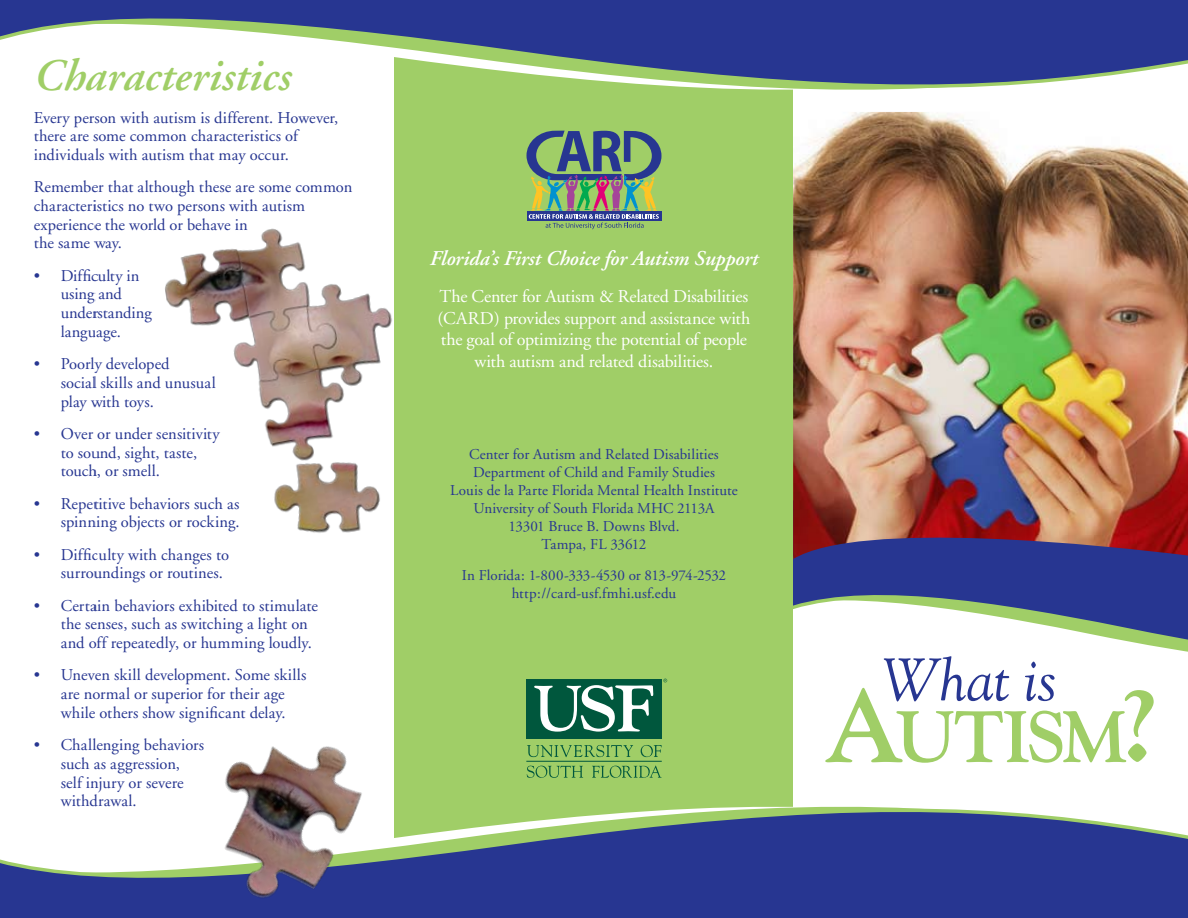
<style>
.page{position:relative;width:1188px;height:918px;background:#fff}
.page>*{position:absolute;margin:0;border:0;box-sizing:border-box;transform-origin:0 0}
.t1{font:700 71.85px "Goudy";letter-spacing:-.045em;color:#a0ce67}
.t2{font:italic 59.55px "Goudy";letter-spacing:.005em;color:#273691}
.t3{font:italic 600 45px "Adobe Garamond";letter-spacing:.005em;color:#a0ce67}
.t4{font:italic 600 21px "Adobe Garamond";letter-spacing:-.005em;color:#fff}
.t5{font:18px/21.6px "Adobe Garamond";letter-spacing:-.01em;color:#fff;text-align:center}
.t6{font:16.5px/18.8px "Adobe Garamond";letter-spacing:.005em;color:#273691}
.t7{font:15px/18px "Adobe Garamond";color:#273691;text-align:center}
.s1{font-size:102.6px}
</style>
<div class="page">
<div style="left:395px;top:0;width:398px;height:918px;background:#a0ce67"></div>
<svg style="left:793px;top:559px;width:395px;height:93px"></svg>
<img style="left:793px;top:112px;width:395px;height:447px">
<svg style="left:527px;top:131px;width:134px;height:98px"></svg>
<div style="left:527px;top:679px;width:135px;height:60px;background:#00573d"></div>
<svg style="left:534px;top:685px;width:120px;height:47px"></svg>
<svg style="left:527px;top:745px;width:106px;height:12px"></svg>
<svg style="left:641px;top:745px;width:21px;height:12px"></svg>
<svg style="left:527px;top:766px;width:56px;height:9px"></svg>
<svg style="left:592px;top:765px;width:68px;height:10px"></svg>
<hr style="left:526px;top:761px;width:136px;height:1px;background:#00573d">
<svg style="left:663px;top:679px;width:4px;height:3px"></svg>
<svg style="left:0;top:794px;width:1188px;height:124px"></svg>
<svg style="left:0;top:0;width:1188px;height:103px"></svg>
<img style="left:165px;top:209px;width:230px;height:331px">
<img style="left:213px;top:746px;width:159px;height:165px">
<h3 class="t3" style="left:34px;top:51px;width:259px">Characteristics</h3>
<p class="t6" style="left:34px;top:108px;width:306px">Every person with autism is different. However, there are some common characteristics of individuals with autism that may occur.</p>
<p class="t6" style="left:34px;top:178px;width:320px">Remember that although these are some common characteristics no two persons with autism experience the world or behave in<br>the same way.</p>
<p class="t6" style="left:61px;top:267px;width:93px;text-indent:-27px">• Difficulty in using and understanding language.</p>
<p class="t6" style="left:61px;top:355px;width:157px;text-indent:-27px">• Poorly developed<br>social skills and unusual play with toys.</p>
<p class="t6" style="left:61px;top:425px;width:161px;text-indent:-27px">• Over or under sensitivity to sound, sight, taste, touch, or smell.</p>
<p class="t6" style="left:34px;top:495px;width:207px;text-align:right">• Repetitive behaviors such as spinning objects or rocking.</p>
<p class="t6" style="left:61px;top:546px;width:170px;text-indent:-27px">• Difficulty with changes to surroundings or routines.</p>
<p class="t6" style="left:61px;top:597px;width:259px;text-indent:-27px">• Certain behaviors exhibited to stimulate the senses, such as switching a light on and off repeatedly, or humming loudly.</p>
<p class="t6" style="left:34px;top:666px;width:274px;text-align:center">• Uneven skill development. Some skills are normal or superior for their age<br>while others show significant delay.</p>
<p class="t6" style="left:61px;top:736px;width:145px;text-indent:-27px">• Challenging behaviors such as aggression, self injury or severe withdrawal.</p>
<p class="t4" style="left:430px;top:246px;width:330px">Florida’s First Choice for Autism Support</p>
<p class="t5" style="left:437px;top:286px;width:315px">The Center for Autism &amp; Related Disabilities (CARD) provides support and assistance with the goal of optimizing the potential of people with autism and related disabilities.</p>
<p class="t7" style="left:450px;top:445px;width:289px">Center for Autism and Related Disabilities Department of Child and Family Studies<br>Louis de la Parte Florida Mental Health Institute University of South Florida MHC 2113A<br>13301 Bruce B. Downs Blvd.<br>Tampa, FL 33612</p>
<p class="t7" style="left:462px;top:567px;width:266px">In Florida: 1-800-333-4530 or 813-974-2532 http://card-usf.fmhi.usf.edu</p>
<h2 class="t2" style="left:882px;top:644px;width:176px">What is</h2>
<h1 class="t1" style="left:824px;top:693px;width:338px"><span class="s1">A</span>UTISM<span class="s1">?</span></h1>
</div>
